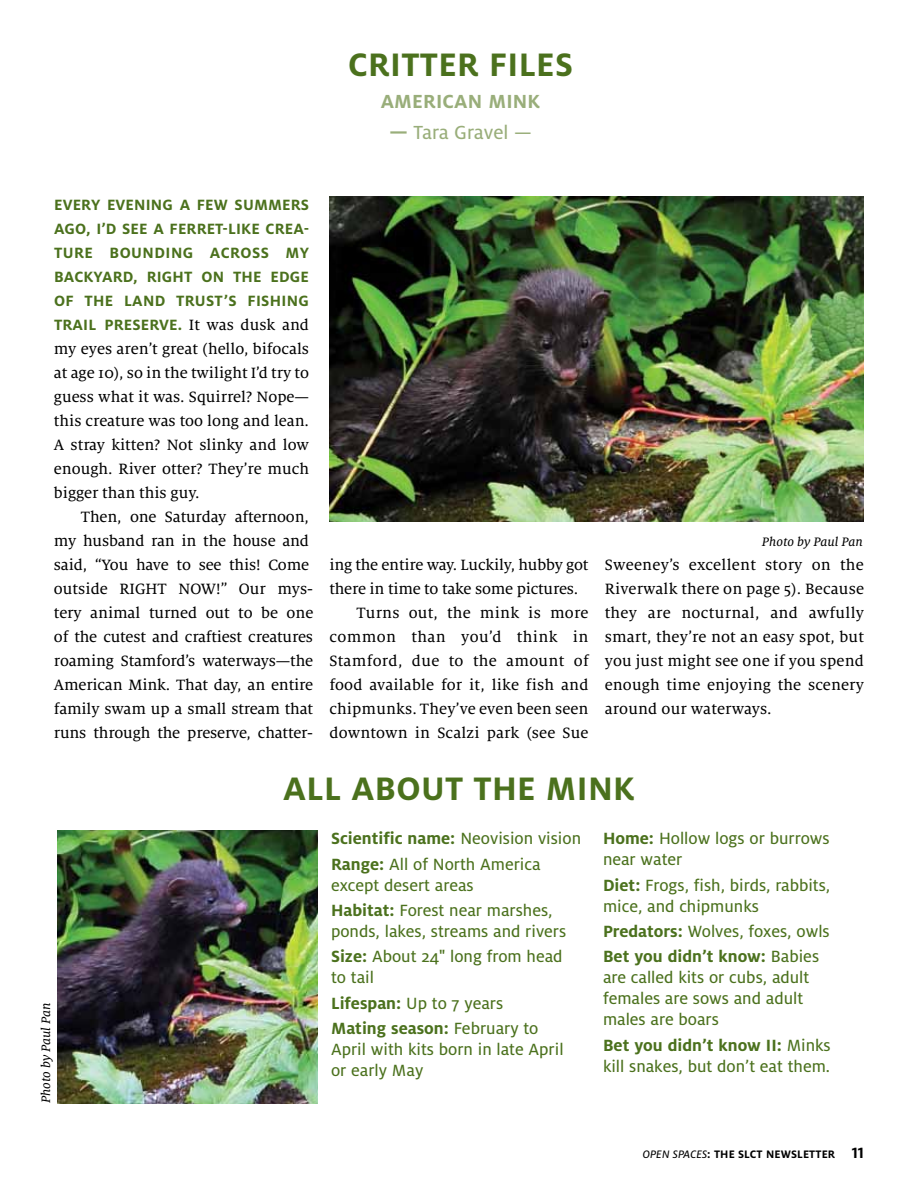
<style>
.page{position:relative;width:918px;height:1188px;background:#fff}
.page>*{position:absolute;margin:0;border:0;box-sizing:border-box;transform-origin:0 0}
.t1{font:700 36px "Milo OT";letter-spacing:.01em;color:#4b711d}
.t2{font:700 21px "Milo OT";letter-spacing:.01em;color:#99ae7a}
.t3{font:21px "Milo OT Text";color:#99ae7a}
.t4{font:18px/21px "Milo OT Text";color:#4b711d}
.t5{font:700 18px "Milo OT";color:#4b711d}
.t6{font:16.5px/24px "Milo Serif OT Text";letter-spacing:-.005em;color:#000;text-align:justify}
.t7{font:700 16.5px/24px "Milo OT";letter-spacing:.01em;color:#4b711d}
.t8{font:16.5px "Milo Serif OT Text";letter-spacing:.02em;color:#000}
.t9{font:16.5px "Milo Serif OT Text";letter-spacing:.015em;color:#000}
.t10{font:16.5px "Milo Serif OT Text";letter-spacing:.03em;color:#000}
.t11{font:13.5px "Milo Serif OT Text Ita";color:#000}
.t12{font:700 12px "Milo OT";letter-spacing:.01em;color:#000}
.s1{font-family:"Milo OT";font-weight:700}
.s2{font-family:"Milo OT";font-weight:700;color:#4b711d}
.s3{font-family:"Milo OT Text";font-weight:400}
.s4{font-family:"Milo OT Text Ita";font-weight:400}
.s5{font-size:16.5px}
</style>
<div class="page">
<img style="left:329px;top:197px;width:535px;height:325px">
<img style="left:57px;top:830px;width:260px;height:273px">
<h1 class="t1" style="left:348px;top:45px;width:74px">CRITTER</h1>
<h1 class="t1" style="left:489px;top:45px;width:48px">FILES</h1>
<p class="t2" style="left:381px;top:89px;width:76px">AMERICAN</p>
<p class="t2" style="left:488px;top:89px;width:53px">MINK</p>
<p class="t3" style="left:389px;top:121px;width:144px"><span class="s1">—</span> Tara Gravel —</p>
<p class="t7" style="left:54px;top:193px;width:238px">EVERY EVEN ING A FEW SUMMERS<br>AGO, I’D SEE</p>
<p class="t7" style="left:153px;top:217px;width:35px">A FERRET</p>
<p class="t7" style="left:223px;top:217px;width:54px">-LIKE CREA</p>
<p class="t7" style="left:304px;top:217px;width:7px">-</p>
<p class="t7" style="left:54px;top:241px;width:30px">TURE</p>
<p class="t7" style="left:109px;top:241px;width:112px">BOUNDING ACR</p>
<p class="t7" style="left:241px;top:241px;width:21px">OSS</p>
<p class="t7" style="left:286px;top:241px;width:24px">MY</p>
<p class="t7" style="left:54px;top:265px;width:60px">BAC KYARD</p>
<p class="t7" style="left:133px;top:265px;width:110px">, RIGHT ON THE</p>
<p class="t7" style="left:271px;top:265px;width:38px">EDGE</p>
<p class="t7" style="left:54px;top:289px;width:41px">OF THE</p>
<p class="t7" style="left:124px;top:289px;width:20px">LAND</p>
<p class="t7" style="left:176px;top:289px;width:134px">TRUST’S FISH ING</p>
<p class="t7" style="left:54px;top:313px;width:70px">TRAIL PRESER</p>
<p class="t6" style="left:54px;top:313px;width:257px;text-indent:105px"><span class="s2">VE.</span> It was dusk and my eyes aren’t great (hello, bifocals at age 10), so in the twilight I’d try to guess what it was. Squirrel? Nope— this creature was too long and lean.<br>A stray kitten? Not slinky and low enough. River otter? They’re much bigger than this guy.</p>
<p class="t6" style="left:54px;top:505px;width:261px;text-align:left;text-indent:27px">Then, one Saturday afternoon, my husband ran in the house and said, “You have to see this! Come outside RIGHT NOW!” Our mys&shy;tery animal turned out to be one of the cutest and craftiest creatures roaming Stamford’s waterways—the<br>American Mink. That day, an entire family swam up a small stream that runs through the preserve, chatter-</p>
<p class="t6" style="left:329px;top:553px;width:261px">ing the entire way. Luckily, hubby got</p>
<p class="t6" style="left:329px;top:577px;width:250px">there in time to take some pictures.</p>
<p class="t9" style="left:356px;top:604px;width:234px">Turns out, the mink is more</p>
<p class="t10" style="left:329px;top:628px;width:261px">common than you’d think in</p>
<p class="t8" style="left:329px;top:652px;width:261px">Stamford, due to the amount of</p>
<p class="t6" style="left:329px;top:673px;width:261px">food available for it, like fish and</p>
<p class="t6" style="left:329px;top:697px;width:261px">chipmunks. They’ve even been seen</p>
<p class="t6" style="left:329px;top:721px;width:261px">downtown in Scalzi park (see Sue</p>
<p class="t11" style="left:762px;top:535px;width:102px">Photo by Paul Pan</p>
<p class="t6" style="left:605px;top:553px;width:261px">Sweeney’s excellent story on the Riverwalk there on page 5). Because they are nocturnal, and awfully smart, they’re not an easy spot, but you just might see one if you spend enough time enjoying the scenery around our waterways.</p>
<p class="t11" style="left:39px;top:1103px;width:102px;rotate:-90deg">Photo by Paul Pan</p>
<h1 class="t1" style="left:283px;top:768px;width:212px">ALL ABOUT THE</h1>
<h1 class="t1" style="left:546px;top:768px;width:90px">MINK</h1>
<p class="t5" style="left:331px;top:829px;width:252px">SCIENTIFIC NAME: <span class="s3">Neovision vision</span></p>
<p class="t4" style="left:331px;top:854px;width:211px"><span class="s1">RANGE:</span> All of North America except desert areas</p>
<p class="t4" style="left:331px;top:900px;width:237px"><span class="s1">HABITAT:</span> Forest near marshes, ponds, lakes, streams and rivers</p>
<p class="t4" style="left:331px;top:946px;width:233px"><span class="s1">SIZE:</span> About 24" long from head to tail</p>
<p class="t4" style="left:331px;top:993px;width:174px"><span class="s1">LIFESPAN:</span> Up to 7 years</p>
<p class="t5" style="left:331px;top:1018px;width:209px">MATING SEASON: <span class="s3">February to</span></p>
<p class="t4" style="left:331px;top:1039px;width:234px">April with kits born in late April or early May</p>
<p class="t4" style="left:603px;top:828px;width:228px"><span class="s1">HOME:</span> Hollow logs or burrows near water</p>
<p class="t4" style="left:603px;top:875px;width:229px"><span class="s1">DIET:</span> Frogs, fish, birds, rabbits, mice, and chipmunks</p>
<p class="t4" style="left:603px;top:921px;width:228px"><span class="s1">PREDATORS:</span> Wolves, foxes, owls</p>
<p class="t5" style="left:603px;top:947px;width:218px">BET YOU DIDN’T KNOW: <span class="s3">Babies</span></p>
<p class="t4" style="left:603px;top:967px;width:208px">are called kits or cubs, adult females are sows and adult males are boars</p>
<p class="t5" style="left:603px;top:1035px;width:229px">BET YOU DIDN’T KNOW II : <span class="s3">Minks</span></p>
<p class="t4" style="left:603px;top:1056px;width:229px">kill snakes, but don’t eat them.</p>
<p class="t12" style="left:643px;top:1147px;width:223px"><span class="s4">Open Spaces</span>: THE SLCT NEWSLETTER <span class="s5">11</span></p>
</div>
